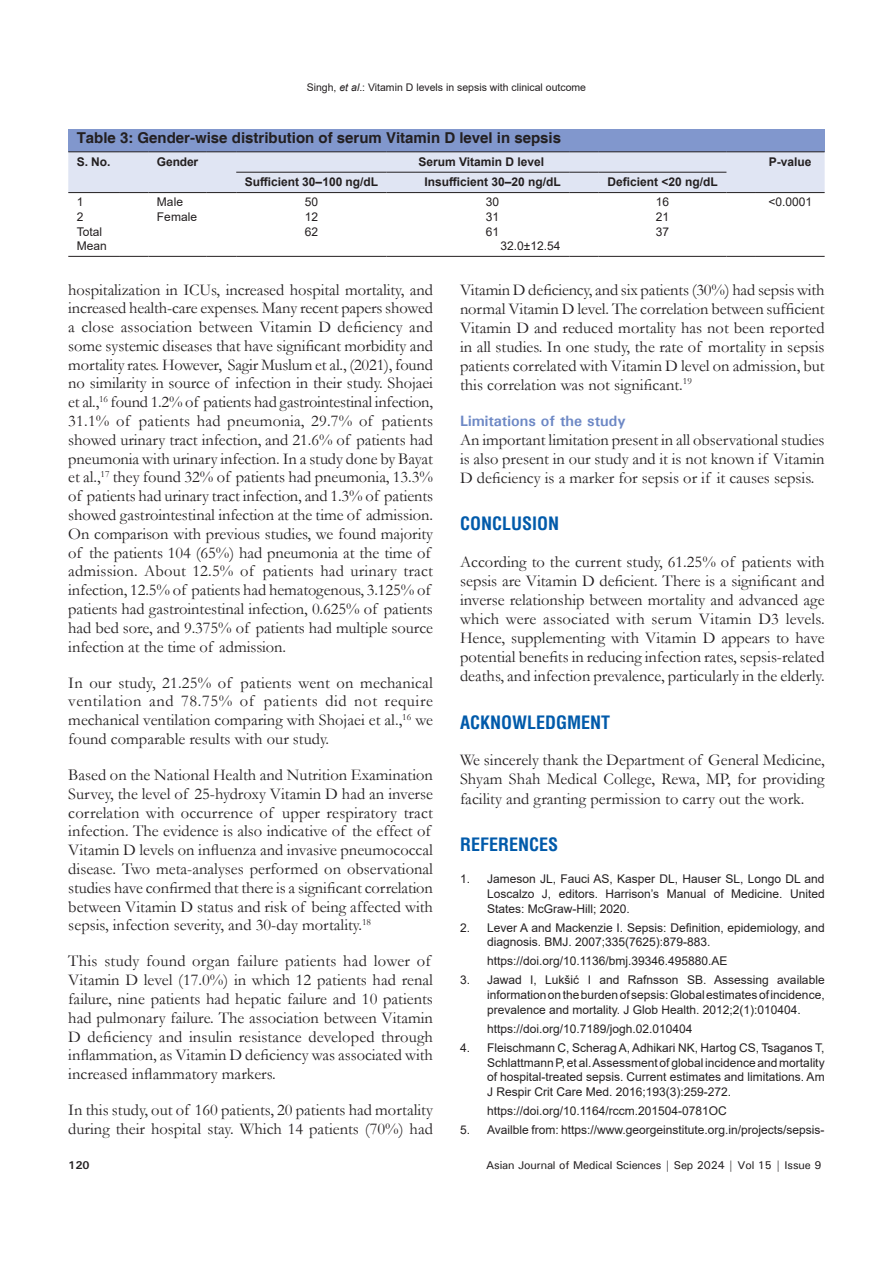
<style>
.page{position:relative;width:893px;height:1263px;background:#fff}
.page>*{position:absolute;margin:0;border:0;box-sizing:border-box;transform-origin:0 0}
.t1{font:700 condensed 18px "Helvetica";color:#015aaa}
.TX{font:16.5px/18.8px "Garamond";color:#231f20;text-align:justify}
.TT{font:700 15px "Helvetica";color:#231f20}
.t2{font:700 15px "Univers";color:#6d88c5}
.REF{font:12px/14.7px "Arial";color:#231f20;text-align:justify}
.TCH{font:700 12px "Arial";color:#231f20}
.TB{font:12px "Arial";color:#231f20}
.TBL{font:12px "Arial";color:#231f20}
.t3{font:500 11.25px "Univers";letter-spacing:-.01em;color:#231f20}
.t4{font:700 11.25px "Univers";color:#231f20}
.t5{font:10.5px "Arial";color:#231f20}
.s1{font-style:italic}
</style>
<div class="page">
<div style="left:68px;top:129px;width:757px;height:23px;background:#8197cd"></div>
<hr style="left:68px;top:256px;width:51px;height:1px;background:#231f20">
<hr style="left:119px;top:256px;width:30px;height:1px;background:#231f20">
<hr style="left:149px;top:256px;width:58px;height:1px;background:#231f20">
<svg style="left:207px;top:256px;width:29px;height:1px"></svg>
<hr style="left:236px;top:256px;width:150px;height:1px;background:#231f20">
<hr style="left:386px;top:256px;width:30px;height:1px;background:#231f20">
<hr style="left:416px;top:256px;width:153px;height:1px;background:#231f20">
<hr style="left:569px;top:256px;width:30px;height:1px;background:#231f20">
<hr style="left:599px;top:256px;width:127px;height:1px;background:#231f20">
<hr style="left:726px;top:256px;width:30px;height:1px;background:#231f20">
<hr style="left:756px;top:256px;width:69px;height:1px;background:#231f20">
<svg style="left:68px;top:151px;width:757px;height:42px;background:#d8ddea"></svg>
<hr style="left:236px;top:151px;width:150px;height:1px;background:#231f20">
<hr style="left:386px;top:151px;width:30px;height:1px;background:#231f20">
<hr style="left:416px;top:151px;width:153px;height:1px;background:#231f20">
<hr style="left:569px;top:151px;width:30px;height:1px;background:#231f20">
<hr style="left:599px;top:151px;width:127px;height:1px;background:#231f20">
<hr style="left:756px;top:151px;width:69px;height:1px;background:#231f20">
<hr style="left:726px;top:151px;width:30px;height:1px;background:#231f20">
<hr style="left:726px;top:192px;width:30px;height:1px;background:#231f20">
<hr style="left:236px;top:172px;width:150px;height:1px;background:#231f20">
<hr style="left:386px;top:172px;width:30px;height:1px;background:#231f20">
<hr style="left:416px;top:172px;width:153px;height:1px;background:#231f20">
<hr style="left:569px;top:172px;width:30px;height:1px;background:#231f20">
<hr style="left:599px;top:172px;width:127px;height:1px;background:#231f20">
<p class="t5" style="left:307px;top:80px;width:281px">Singh, <span class="s1">et al</span>.: Vitamin D levels in sepsis with clinical outcome</p>
<p class="TT" style="left:77px;top:129px;width:486px">Table 3: Gender‑wise distribution of serum Vitamin D level in sepsis</p>
<p class="TCH" style="left:77px;top:153px;width:35px">S. No.</p>
<p class="TCH" style="left:157px;top:153px;width:43px">Gender</p>
<p class="TCH" style="left:418px;top:153px;width:127px">Serum Vitamin D level</p>
<p class="TCH" style="left:769px;top:153px;width:44px">P‑value</p>
<p class="TCH" style="left:245px;top:173px;width:135px">Sufficient 30–100 ng/dL</p>
<p class="TCH" style="left:424px;top:173px;width:138px">Insufficient 30–20 ng/dL</p>
<p class="TCH" style="left:607px;top:173px;width:112px">Deficient &lt;20 ng/dL</p>
<p class="TB" style="left:77px;top:194px;width:8px">1</p>
<p class="TB" style="left:157px;top:194px;width:28px">Male</p>
<p class="TB" style="left:305px;top:194px;width:15px">50</p>
<p class="TB" style="left:486px;top:194px;width:15px">30</p>
<p class="TB" style="left:656px;top:194px;width:15px">16</p>
<p class="TB" style="left:768px;top:194px;width:45px">&lt;0.0001</p>
<p class="TB" style="left:77px;top:208px;width:8px">2</p>
<p class="TB" style="left:157px;top:208px;width:42px">Female</p>
<p class="TB" style="left:305px;top:208px;width:15px">12</p>
<p class="TB" style="left:486px;top:208px;width:15px">31</p>
<p class="TB" style="left:656px;top:208px;width:15px">21</p>
<p class="TB" style="left:77px;top:223px;width:27px">Total</p>
<p class="TB" style="left:305px;top:223px;width:15px">62</p>
<p class="TB" style="left:486px;top:223px;width:15px">61</p>
<p class="TB" style="left:656px;top:223px;width:15px">37</p>
<p class="TBL" style="left:77px;top:238px;width:32px">Mean</p>
<p class="TBL" style="left:500px;top:238px;width:61px">32.0±12.54</p>
<p class="TX" style="left:68px;top:280px;width:366px;text-align:left">hospitalization in ICUs, increased hospital mortality, and increased health-care expenses. Many recent papers showed a close association between Vitamin D deficiency and some systemic diseases that have significant morbidity and mortality rates. However, Sagir Muslum et al., (2021), found no similarity in source of infection in their study. Shojaei et al.,<sup>16</sup> found 1.2% of patients had gastrointestinal infection, 31.1% of patients had pneumonia, 29.7% of patients showed urinary tract infection, and 21.6% of patients had pneumonia with urinary infection. In a study done by Bayat et al.,<sup>17</sup> they found 32% of patients had pneumonia, 13.3% of patients had urinary tract infection, and 1.3% of patients showed gastrointestinal infection at the time of admission.<br>On comparison with previous studies, we found majority of the patients 104 (65%) had pneumonia at the time of admission. About 12.5% of patients had urinary tract infection, 12.5% of patients had hematogenous, 3.125% of patients had gastrointestinal infection, 0.625% of patients had bed sore, and 9.375% of patients had multiple source infection at the time of admission.</p>
<p class="TX" style="left:68px;top:673px;width:366px">In our study, 21.25% of patients went on mechanical ventilation and 78.75% of patients did not require mechanical ventilation comparing with Shojaei et al.,<sup>16</sup> we found comparable results with our study.</p>
<p class="TX" style="left:68px;top:765px;width:366px;text-align:left">Based on the National Health and Nutrition Examination Survey, the level of 25-hydroxy Vitamin D had an inverse correlation with occurrence of upper respiratory tract infection. The evidence is also indicative of the effect of Vitamin D levels on influenza and invasive pneumococcal disease. Two meta-analyses performed on observational studies have confirmed that there is a significant correlation between Vitamin D status and risk of being affected with sepsis, infection severity, and 30-day mortality.<sup>18</sup></p>
<p class="TX" style="left:68px;top:951px;width:366px;text-align:left">This study found organ failure patients had lower of Vitamin D level (17.0%) in which 12 patients had renal failure, nine patients had hepatic failure and 10 patients had pulmonary failure. The association between Vitamin D deficiency and insulin resistance developed through inflammation, as Vitamin D deficiency was associated with increased inflammatory markers.</p>
<p class="TX" style="left:68px;top:1100px;width:366px">In this study, out of 160 patients, 20 patients had mortality during their hospital stay. Which 14 patients (70%) had</p>
<p class="TX" style="left:460px;top:279px;width:366px">Vitamin D deficiency, and six patients (30%) had sepsis with normal Vitamin D level. The correlation between sufficient Vitamin D and reduced mortality has not been reported in all studies. In one study, the rate of mortality in sepsis patients correlated with Vitamin D level on admission, but this correlation was not significant.<sup>19</sup></p>
<h2 class="t2" style="left:460px;top:411px;width:167px">Limitations of the study</h2>
<p class="TX" style="left:460px;top:429px;width:366px">An important limitation present in all observational studies is also present in our study and it is not known if Vitamin D deficiency is a marker for sepsis or if it causes sepsis.</p>
<h1 class="t1" style="left:460px;top:512px;width:101px">CONCLUSION</h1>
<p class="TX" style="left:460px;top:552px;width:366px">According to the current study, 61.25% of patients with sepsis are Vitamin D deficient. There is a significant and inverse relationship between mortality and advanced age which were associated with serum Vitamin D3 levels.<br>Hence, supplementing with Vitamin D appears to have potential benefits in reducing infection rates, sepsis-related deaths, and infection prevalence, particularly in the elderly.</p>
<h1 class="t1" style="left:460px;top:710px;width:152px">ACKNOWLEDGMENT</h1>
<p class="TX" style="left:460px;top:750px;width:366px">We sincerely thank the Department of General Medicine, Shyam Shah Medical College, Rewa, MP, for providing facility and granting permission to carry out the work.</p>
<h1 class="t1" style="left:460px;top:833px;width:100px">REFERENCES</h1>
<p class="REF" style="left:487px;top:871px;width:339px;text-indent:-27px">1. Jameson JL, Fauci AS, Kasper DL, Hauser SL, Longo DL and Loscalzo J, editors. Harrison’s Manual of Medicine. United States: McGraw-Hill; 2020.</p>
<p class="REF" style="left:487px;top:920px;width:339px;text-indent:-27px">2. Lever A and Mackenzie I. Sepsis: Definition, epidemiology, and diagnosis. BMJ. 2007;335(7625):879-883.</p>
<p class="REF" style="left:487px;top:954px;width:242px">https://doi.org/10.1136/bmj.39346.495880.AE</p>
<p class="REF" style="left:487px;top:973px;width:339px;text-indent:-27px">3. Jawad I, Lukšić I and Rafnsson SB. Assessing available informationontheburdenofsepsis:Globalestimatesofincidence, prevalence and mortality. J Glob Health. 2012;2(1):010404.</p>
<p class="REF" style="left:487px;top:1021px;width:207px">https://doi.org/10.7189/jogh.02.010404</p>
<p class="REF" style="left:487px;top:1040px;width:339px;text-indent:-27px">4. Fleischmann C, Scherag A, Adhikari NK, Hartog CS, Tsaganos T, SchlattmannP, et al.Assessment of global incidence and mortality of hospital-treated sepsis. Current estimates and limitations. Am J Respir Crit Care Med. 2016;193(3):259-272.</p>
<p class="REF" style="left:487px;top:1103px;width:241px">https://doi.org/10.1164/rccm.201504-0781OC</p>
<p class="REF" style="left:460px;top:1122px;width:366px">5. Availble from: https://www.georgeinstitute.org.in/projects/sepsis-</p>
<p class="t4" style="left:68px;top:1158px;width:23px">120</p>
<p class="t3" style="left:486px;top:1157px;width:337px">Asian Journal of Medical Sciences | Sep 2024 | Vol 15 | Issue 9</p>
</div>
